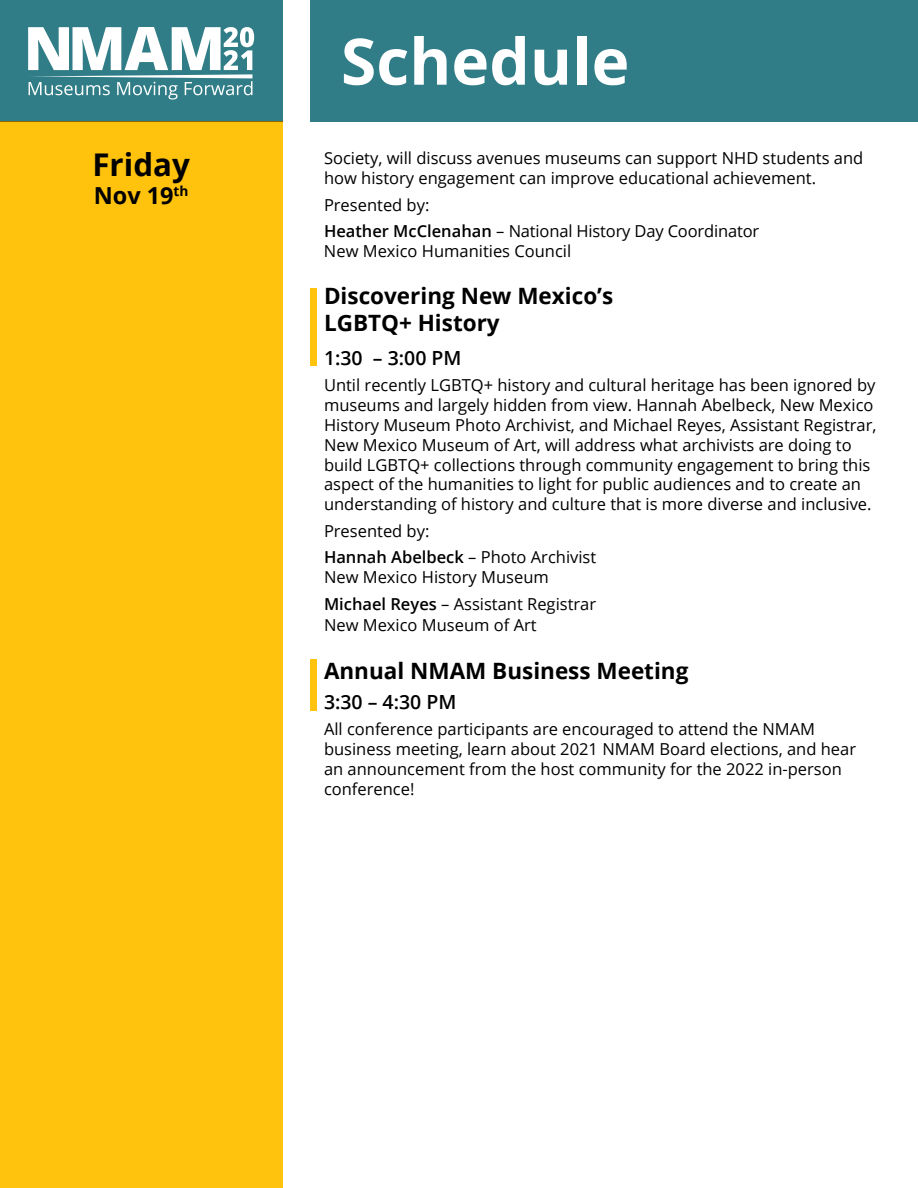
<style>
.page{position:relative;width:918px;height:1188px;background:#fff}
.page>*{position:absolute;margin:0;border:0;box-sizing:border-box;transform-origin:0 0}
.t1{font:700 64.05px "Open Sans";color:#fff}
.t2{font:700 31.35px "Open Sans";color:#000}
.t3{font:700 23.4px "Open Sans";color:#000}
.t4{font:700 22.5px/27px "Open Sans";color:#000}
.t5{font:600 19.5px "Open Sans";color:#000}
.t6{font:16.5px/19.8px "Open Sans";color:#000}
.s1{font-weight:600}
</style>
<div class="page">
<div style="left:0;top:0;width:282px;height:122px;background:#307d87"></div>
<div style="left:310px;top:0;width:608px;height:122px;background:#307d87"></div>
<div style="left:0;top:122px;width:282px;height:1066px;background:#ffc20d"></div>
<div style="left:310px;top:288px;width:7px;height:78px;background:#ffc20d"></div>
<div style="left:310px;top:660px;width:7px;height:51px;background:#ffc20d"></div>
<svg style="left:28px;top:27px;width:226px;height:73px"></svg>
<h2 class="t2" style="left:92px;top:142px;width:99px">Friday</h2>
<h3 class="t3" style="left:94px;top:179px;width:96px">Nov 19<sup>th</sup></h3>
<h1 class="t1" style="left:341px;top:16px;width:290px">Schedule</h1>
<p class="t6" style="left:324px;top:148px;width:541px">Society, will discuss avenues museums can support NHD students and how history engagement can improve educational achievement.</p>
<p class="t6" style="left:324px;top:191px;width:437px;line-height:26.5px">Presented by:<br><span class="s1">Heather McClenahan</span> – National History Day Coordinator</p>
<p class="t6" style="left:324px;top:241px;width:249px">New Mexico Humanities Council</p>
<h3 class="t4" style="left:324px;top:282px;width:291px">Discovering New Mexico’s<br>LGBTQ+ History</h3>
<p class="t5" style="left:324px;top:344px;width:139px">1:30 – 3:00 PM</p>
<p class="t6" style="left:324px;top:375px;width:554px">Until recently LGBTQ+ history and cultural heritage has been ignored by museums and largely hidden from view. Hannah Abelbeck, New Mexico History Museum Photo Archivist, and Michael Reyes, Assistant Registrar, New Mexico Museum of Art, will address what archivists are doing to build LGBTQ+ collections through community engagement to bring this aspect of the humanities to light for public audiences and to create an understanding of history and culture that is more diverse and inclusive.</p>
<p class="t6" style="left:324px;top:517px;width:274px;line-height:26.5px">Presented by:<br><span class="s1">Hannah Abelbeck</span> – Photo Archivist</p>
<p class="t6" style="left:324px;top:563px;width:274px;line-height:26.5px">New Mexico History Museum<br><span class="s1">Michael Reyes</span> – Assistant Registrar</p>
<p class="t6" style="left:324px;top:615px;width:214px">New Mexico Museum of Art</p>
<h3 class="t4" style="left:324px;top:656px;width:366px">Annual NMAM Business Meeting</h3>
<p class="t5" style="left:324px;top:688px;width:134px">3:30 – 4:30 PM</p>
<p class="t6" style="left:324px;top:719px;width:534px">All conference participants are encouraged to attend the NMAM business meeting, learn about 2021 NMAM Board elections, and hear an announcement from the host community for the 2022 in-person conference!</p>
</div>
